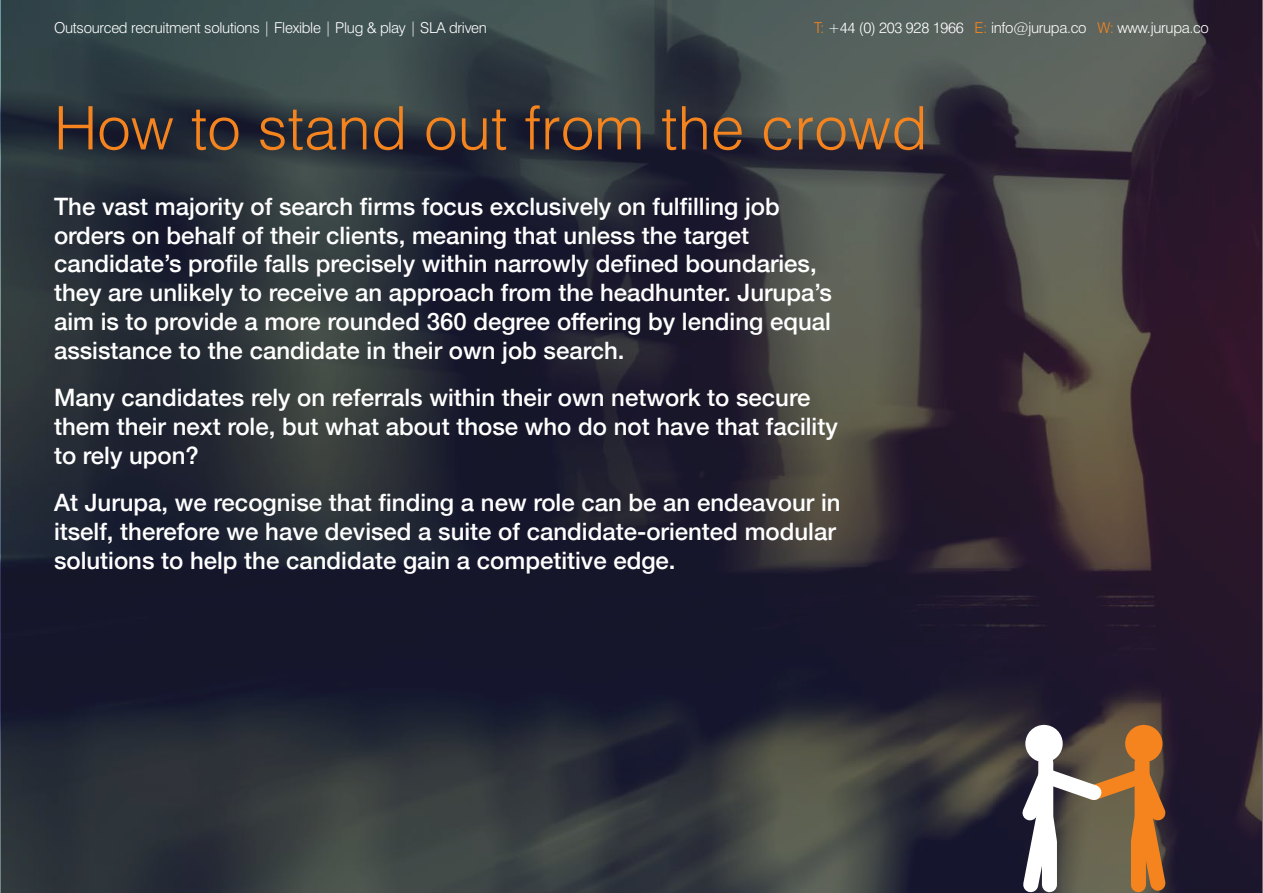
<style>
.page{position:relative;width:1263px;height:893px;background:#fff}
.page>*{position:absolute;margin:0;border:0;box-sizing:border-box;transform-origin:0 0}
.t1{font:300 60px "Helvetica";color:#f5841f}
.t2{font:500 24px/28.8px "Helvetica Neue";color:#fff}
.t3{font:300 15px "Swiss 721 BT";letter-spacing:-.02em;color:#fff}
.s1{color:#f5841f}
</style>
<div class="page">
<img style="left:0;top:1px;width:1262px;height:891px">
<div style="left:1125px;top:725px;width:37px;height:37px;background:#f5841f;border-radius:50%"></div>
<div style="left:1025px;top:725px;width:38px;height:37px;background:#fff;border-radius:50%"></div>
<svg style="left:1010px;top:747px;width:167px;height:146px"></svg>
<p class="t3" style="left:54px;top:19px;width:435px">Outsourced recruitment solutions | Flexible | Plug &amp; play | SLA driven</p>
<p class="t3" style="left:814px;top:19px;width:396px"><span class="s1">T:</span> +44 (0) 203 928 1966 <span class="s1">E:</span> info@jurupa.co <span class="s1">W:</span> www.jurupa.co</p>
<h1 class="t1" style="left:54px;top:77px;width:875px">How to stand out from the crowd</h1>
<p class="t2" style="left:54px;top:190px;width:779px">The vast majority of search firms focus exclusively on fulfilling job orders on behalf of their clients, meaning that unless the target candidate’s profile falls precisely within narrowly defined boundaries, they are unlikely to receive an approach from the headhunter. Jurupa’s aim is to provide a more rounded 360 degree offering by lending equal assistance to the candidate in their own job search.</p>
<p class="t2" style="left:54px;top:381px;width:785px">Many candidates rely on referrals within their own network to secure them their next role, but what about those who do not have that facility to rely upon?</p>
<p class="t2" style="left:54px;top:486px;width:788px">At Jurupa, we recognise that finding a new role can be an endeavour in itself, therefore we have devised a suite of candidate-oriented modular solutions to help the candidate gain a competitive edge.</p>
</div>
